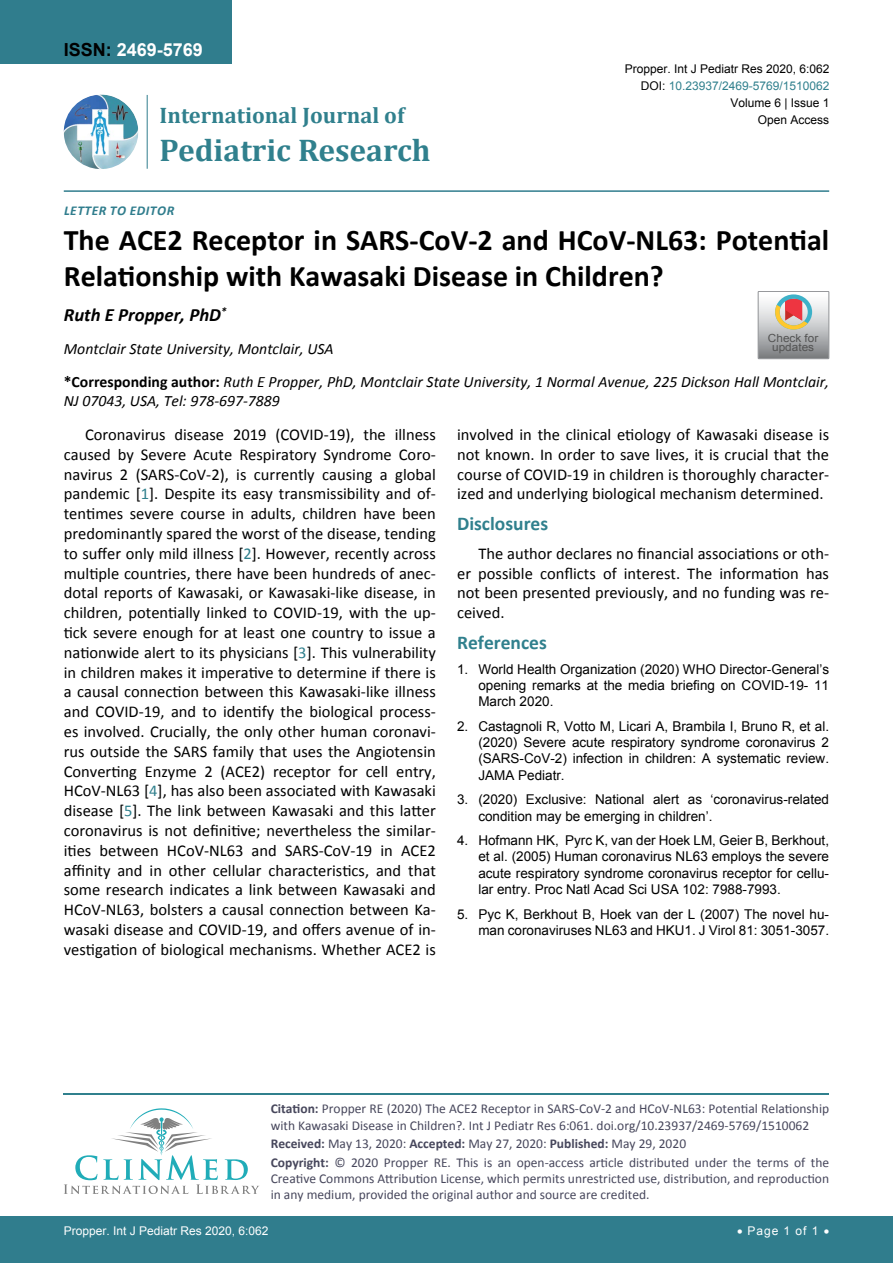
<style>
.page{position:relative;width:893px;height:1263px;background:#fff}
.page>*{position:absolute;margin:0;border:0;box-sizing:border-box;transform-origin:0 0}
.t1{font:700 31.5px "Cambria";color:#30808d}
.t2{font:700 30px/36px "Calibri";color:#000}
.t3{font:700 22.5px "Cambria";color:#30808d}
.t4{font:700 19.5px "Calibri";color:#30808d}
.t5{font:italic 700 18.75px "Calibri";color:#000}
.t6{font:700 18px "Arial";color:#fff}
.t7{font:16.5px/19.8px "Calibri";color:#000;text-align:justify}
.t8{font:italic 15.75px/33px "Calibri";color:#000}
.t9{font:13.5px/16.2px "Arial";color:#000;text-align:justify}
.t10{font:13.5px/16.2px "Calibri";color:#47475c}
.t11{font:italic 700 13.5px "Calibri";letter-spacing:.04em;color:#307d8d}
.t12{font:12px "Arial";color:#000}
.t13{font:12px "Arial";color:#fff}
.t14{font:12px "Arial";color:#30808d}
.t15{font:11.1px/9.6px "Arial";color:#535353;text-align:center;scale:1.06 1}
.s1{color:#000}
.s2{font-weight:700;font-style:normal}
.s3{color:#30808d}
.s4{font-weight:700}
</style>
<div class="page">
<hr style="left:64px;top:1093px;width:765px;height:2px;background:#30808d">
<svg style="left:64px;top:1108px;width:195px;height:86px"></svg>
<div style="left:0;top:0;width:231px;height:64px;background:#307d8d"></div>
<img style="left:64px;top:95px;width:74px;height:74px;border-radius:37px">
<hr style="left:147px;top:95px;width:1px;height:74px;background:#307d8d">
<hr style="left:64px;top:190px;width:765px;height:2px;background:#307d8d">
<div style="left:0;top:1217px;width:893px;height:46px;background:#307d8d"></div>
<svg style="left:758px;top:291px;width:71px;height:68px;background:#bcb6b3"></svg>
<p class="t6" style="left:64px;top:38px;width:141px"><span class="s1">ISSN:</span> 2469-5769</p>
<h3 class="t3" style="left:160px;top:100px;width:246px">International Journal of</h3>
<h1 class="t1" style="left:160px;top:128px;width:273px">Pediatric Research</h1>
<p class="t11" style="left:64px;top:202px;width:109px">LETTER TO EDITOR</p>
<p class="t12" style="left:625px;top:60px;width:206px">Propper. Int J Pediatr Res 2020, 6:062</p>
<p class="t12" style="left:730px;top:95px;width:101px">Volume 6 | Issue 1</p>
<p class="t14" style="left:641px;top:78px;width:190px"><span class="s1">DOI:</span> 10.23937/2469-5769/1510062</p>
<p class="t12" style="left:758px;top:112px;width:73px">Open Access</p>
<h2 class="t2" style="left:64px;top:222px;width:767px">The ACE2 Receptor in SARS-CoV-2 and HCoV-NL63: Potential<br>Relationship with Kawasaki Disease in Children?</h2>
<p class="t5" style="left:64px;top:303px;width:164px">RUTH E PROPPER, PHD<sup>*</sup></p>
<p class="t8" style="left:64px;top:332px;width:767px">Montclair State University, Montclair, USA<br><span class="s2">*Corresponding author:</span> Ruth E Propper, PhD, Montclair State University, 1 Normal Avenue, 225 Dickson Hall Montclair,</p>
<p class="t8" style="left:64px;top:384px;width:218px">NJ 07043, USA, Tel: 978-697-7889</p>
<p class="t15" style="left:768px;top:333px;width:49px">Check for updates</p>
<p class="t7" style="left:64px;top:425px;width:374px;text-indent:21px">Coronavirus disease 2019 (COVID-19), the illness caused by Severe Acute Respiratory Syndrome Coro&shy;navirus 2 (SARS-CoV-2), is currently causing a global pandemic [<span class="s3">1</span>]. Despite its easy transmissibility and of&shy;tentimes severe course in adults, children have been predominantly spared the worst of the disease, tending to suffer only mild illness [<span class="s3">2</span>]. However, recently across multiple countries, there have been hundreds of anec&shy;dotal reports of Kawasaki, or Kawasaki-like disease, in children, potentially linked to COVID-19, with the up&shy;tick severe enough for at least one country to issue a nationwide alert to its physicians [<span class="s3">3</span>]. This vulnerability in children makes it imperative to determine if there is a causal connection between this Kawasaki-like illness and COVID-19, and to identify the biological process&shy;es involved. Crucially, the only other human coronavi&shy;rus outside the SARS family that uses the Angiotensin Converting Enzyme 2 (ACE2) receptor for cell entry, HCoV-NL63 [<span class="s3">4</span>], has also been associated with Kawasaki disease [<span class="s3">5</span>]. The link between Kawasaki and this latter coronavirus is not definitive; nevertheless the similar&shy;ities between HCoV-NL63 and SARS-CoV-19 in ACE2 affinity and in other cellular characteristics, and that some research indicates a link between Kawasaki and HCoV-NL63, bolsters a causal connection between Ka&shy;wasaki disease and COVID-19, and offers avenue of in&shy;vestigation of biological mechanisms. Whether ACE2 is</p>
<p class="t7" style="left:457px;top:425px;width:373px">involved in the clinical etiology of Kawasaki disease is not known. In order to save lives, it is crucial that the course of COVID-19 in children is thoroughly character&shy;ized and underlying biological mechanism determined.</p>
<p class="t4" style="left:457px;top:511px;width:93px">Disclosures</p>
<p class="t7" style="left:457px;top:543px;width:373px;text-indent:21px">The author declares no financial associations or oth&shy;er possible conflicts of interest. The information has not been presented previously, and no funding was re&shy;ceived.</p>
<p class="t4" style="left:457px;top:630px;width:91px">References</p>
<p class="t9" style="left:478px;top:661px;width:352px;text-indent:-21px">1. World Health Organization (2020) WHO Director-General’s opening remarks at the media briefing on COVID-19- 11<br>March 2020.</p>
<p class="t9" style="left:478px;top:718px;width:352px;text-indent:-21px">2. Castagnoli R, Votto M, Licari A, Brambila I, Bruno R, et al. (2020) Severe acute respiratory syndrome coronavirus 2 (SARS-CoV-2) infection in children: A systematic review.<br>JAMA Pediatr.</p>
<p class="t9" style="left:478px;top:792px;width:352px;text-indent:-21px">3. (2020) Exclusive: National alert as ‘coronavirus-related condition may be emerging in children’.</p>
<p class="t9" style="left:478px;top:832px;width:352px;text-indent:-21px">4. Hofmann HK, Pyrc K, van der Hoek LM, Geier B, Berkhout, et al. (2005) Human coronavirus NL63 employs the severe acute respiratory syndrome coronavirus receptor for cellu&shy;lar entry. Proc Natl Acad Sci USA 102: 7988-7993.</p>
<p class="t9" style="left:457px;top:906px;width:373px;text-align:right">5. Pyc K, Berkhout B, Hoek van der L (2007) The novel hu&shy;man coronaviruses NL63 and HKU1. J Virol 81: 3051-3057.</p>
<p class="t10" style="left:271px;top:1101px;width:560px"><span class="s4">Citation:</span> Propper RE (2020) The ACE2 Receptor in SARS-CoV-2 and HCoV-NL63: Potential Relationship with Kawasaki Disease in Children?. Int J Pediatr Res 6:061. doi.org/10.23937/2469-5769/1510062</p>
<p class="t10" style="left:271px;top:1134px;width:560px;line-height:18.6px"><span class="s4">Received:</span> May 13, 2020: <span class="s4">Accepted:</span> May 27, 2020: <span class="s4">Published:</span> May 29, 2020<br><span class="s4">Copyright:</span> © 2020 Propper RE. This is an open-access article distributed under the terms of the</p>
<p class="t10" style="left:271px;top:1170px;width:560px">Creative Commons Attribution License, which permits unrestricted use, distribution, and reproduction in any medium, provided the original author and source are credited.</p>
<p class="t13" style="left:64px;top:1223px;width:206px">Propper. Int J Pediatr Res 2020, 6:062</p>
<p class="t13" style="left:737px;top:1223px;width:94px">• Page 1 of 1 •</p>
</div>
